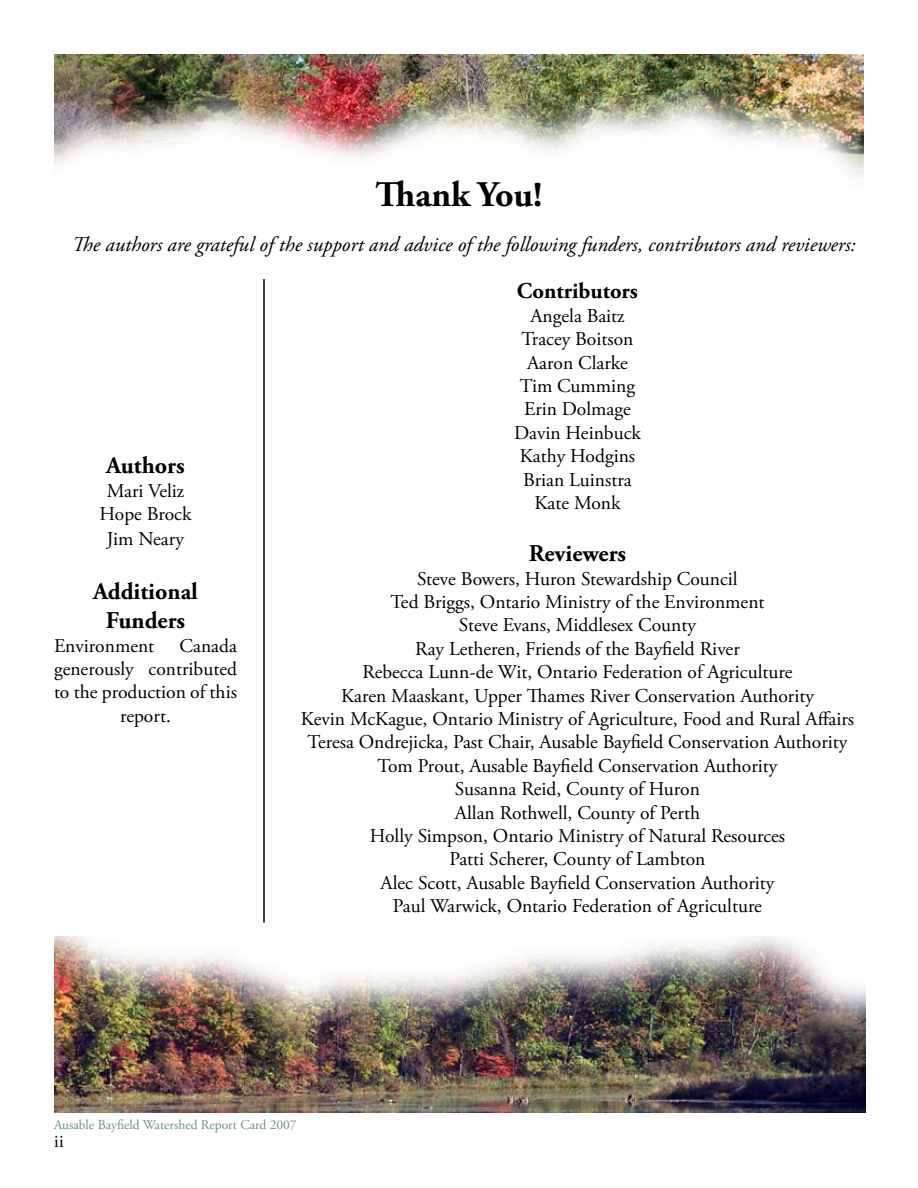
<style>
.page{position:relative;width:918px;height:1188px;background:#fff}
.page>*{position:absolute;margin:0;border:0;box-sizing:border-box;transform-origin:0 0}
.t1{font:700 36px "Adobe Garamond Pro";color:#000}
.t2{font:700 24px/28.8px "Adobe Garamond Pro";color:#000;text-align:center}
.t3{font:700 22.5px "Adobe Garamond Pro";color:#000}
.t4{font:italic 21px "Adobe Garamond Pro";color:#000}
.t5{font:19.5px/23.4px "Adobe Garamond Pro";color:#000;text-align:center}
.t6{font:18px "Adobe Garamond Pro";color:#000}
.t7{font:13.5px "Adobe Garamond Pro";color:#6a908c}
</style>
<div class="page">
<img style="left:54px;top:54px;width:810px;height:124px">
<img style="left:54px;top:936px;width:811px;height:177px">
<hr style="left:263px;top:279px;width:2px;height:643px;background:#000">
<h1 class="t1" style="left:376px;top:174px;width:168px">Thank You!</h1>
<p class="t4" style="left:72px;top:231px;width:785px">The authors are grateful of the support and advice of the following funders, contributors and reviewers:</p>
<p class="t2" style="left:106px;top:452px;width:80px">Authors</p>
<p class="t5" style="left:100px;top:480px;width:93px">Mari Veliz<br>Hope Brock</p>
<p class="t5" style="left:107px;top:528px;width:79px">Jim Neary</p>
<p class="t2" style="left:93px;top:578px;width:106px">Additional<br>Funders</p>
<p class="t5" style="left:54px;top:634px;width:102px">Environment</p>
<p class="t5" style="left:180px;top:634px;width:59px">Canada</p>
<p class="t5" style="left:54px;top:658px;width:185px">generously contributed</p>
<p class="t5" style="left:54px;top:681px;width:184px">to the production of this</p>
<p class="t5" style="left:120px;top:705px;width:52px">report.</p>
<p class="t3" style="left:517px;top:278px;width:123px">Contributors</p>
<p class="t5" style="left:514px;top:305px;width:128px">Angela Baitz<br>Tracey Boitson<br>Aaron Clarke<br>Tim Cumming<br>Erin Dolmage<br>Davin Heinbuck<br>Kathy Hodgins<br>Brian Luinstra<br>Kate Monk</p>
<p class="t2" style="left:529px;top:540px;width:99px">Reviewers</p>
<p class="t5" style="left:301px;top:567px;width:555px">Steve Bowers, Huron Stewardship Council<br>Ted Briggs, Ontario Ministry of the Environment<br>Steve Evans, Middlesex County<br>Ray Letheren, Friends of the Bayfield River<br>Rebecca Lunn-de Wit, Ontario Federation of Agriculture<br>Karen Maaskant, Upper Thames River Conservation Authority<br>Kevin McKague, Ontario Ministry of Agriculture, Food and Rural Affairs Teresa Ondrejicka, Past Chair, Ausable Bayfield Conservation Authority Tom Prout, Ausable Bayfield Conservation Authority<br>Susanna Reid, County of Huron<br>Allan Rothwell, County of Perth<br>Holly Simpson, Ontario Ministry of Natural Resources<br>Patti Scherer, County of Lambton<br>Alec Scott, Ausable Bayfield Conservation Authority<br>Paul Warwick, Ontario Federation of Agriculture</p>
<p class="t7" style="left:54px;top:1116px;width:244px">Ausable Bayfield Watershed Report Card 2007</p>
<p class="t6" style="left:54px;top:1131px;width:11px">ii</p>
</div>
